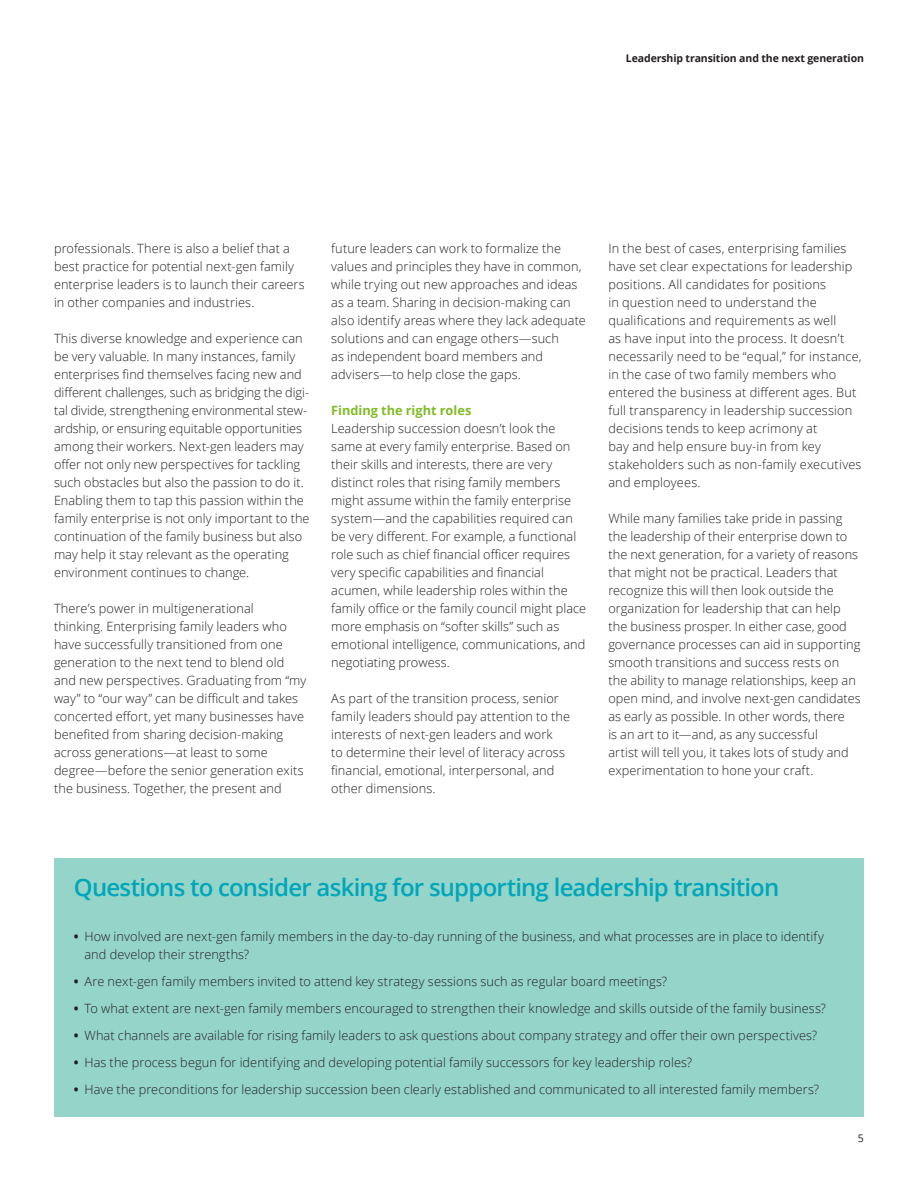
<style>
.page{position:relative;width:918px;height:1188px;background:#fff}
.page>*{position:absolute;margin:0;border:0;box-sizing:border-box;transform-origin:0 0}
.Subhead_A_-_GREEN{font:600 24px "Open Sans";letter-spacing:-.035em;color:#00a6b9}
.Body_copy__8_5_12pt{font:300 12.75px/18px "Open Sans";letter-spacing:.005em;color:#231f20}
.Subhead_A_-_GREEN-2{font:700 12.75px "Open Sans";letter-spacing:.005em;color:#82bb27}
.t1{font:700 10.5px "Open Sans";letter-spacing:-.01em;color:#231f20}
.t2{font:10.5px "Open Sans";color:#231f20}
.s1{font-weight:700}
</style>
<div class="page">
<div style="left:55px;top:859px;width:809px;height:258px;background:#95d4c9"></div>
<p class="t1" style="left:626px;top:51px;width:240px">Leadership transition and the next generation</p>
<p class="Body_copy__8_5_12pt" style="left:54px;top:239px;width:252px">professionals. There is also a belief that a best practice for potential next-gen family enterprise leaders is to launch their careers in other companies and industries.</p>
<p class="Body_copy__8_5_12pt" style="left:54px;top:329px;width:257px">This diverse knowledge and experience can be very valuable. In many instances, family enterprises find themselves facing new and different challenges, such as bridging the digi&shy;tal divide, strengthening environmental stew&shy;ardship, or ensuring equitable opportunities among their workers. Next-gen leaders may offer not only new perspectives for tackling such obstacles but also the passion to do it.<br>Enabling them to tap this passion within the family enterprise is not only important to the continuation of the family business but also may help it stay relevant as the operating environment continues to change.</p>
<p class="Body_copy__8_5_12pt" style="left:54px;top:599px;width:254px">There’s power in multigenerational<br>thinking. Enterprising family leaders who have successfully transitioned from one generation to the next tend to blend old and new perspectives. Graduating from “my way” to “our way” can be difficult and takes concerted effort, yet many businesses have benefited from sharing decision-making across generations—at least to some degree—before the senior generation exits the business. Together, the present and</p>
<p class="Body_copy__8_5_12pt" style="left:331px;top:239px;width:256px">future leaders can work to formalize the values and principles they have in common, while trying out new approaches and ideas as a team. Sharing in decision-making can also identify areas where they lack adequate solutions and can engage others—such<br>as independent board members and advisers—to help close the gaps.</p>
<p class="Subhead_A_-_GREEN-2" style="left:331px;top:401px;width:142px">Finding the right roles</p>
<p class="Body_copy__8_5_12pt" style="left:331px;top:419px;width:256px">Leadership succession doesn’t look the same at every family enterprise. Based on their skills and interests, there are very distinct roles that rising family members might assume within the family enterprise system—and the capabilities required can be very different. For example, a functional role such as chief financial officer requires very specific capabilities and financial acumen, while leadership roles within the family office or the family council might place more emphasis on “softer skills” such as emotional intelligence, communications, and negotiating prowess.</p>
<p class="Body_copy__8_5_12pt" style="left:331px;top:689px;width:240px">As part of the transition process, senior family leaders should pay attention to the interests of next-gen leaders and work<br>to determine their level of literacy across financial, emotional, interpersonal, and other dimensions.</p>
<p class="Body_copy__8_5_12pt" style="left:608px;top:239px;width:255px">In the best of cases, enterprising families have set clear expectations for leadership positions. All candidates for positions<br>in question need to understand the qualifications and requirements as well<br>as have input into the process. It doesn’t necessarily need to be “equal,” for instance, in the case of two family members who entered the business at different ages. But full transparency in leadership succession decisions tends to keep acrimony at<br>bay and help ensure buy-in from key stakeholders such as non-family executives and employees.</p>
<p class="Body_copy__8_5_12pt" style="left:608px;top:509px;width:254px">While many families take pride in passing the leadership of their enterprise down to the next generation, for a variety of reasons that might not be practical. Leaders that recognize this will then look outside the organization for leadership that can help the business prosper. In either case, good governance processes can aid in supporting smooth transitions and success rests on the ability to manage relationships, keep an open mind, and involve next-gen candidates as early as possible. In other words, there<br>is an art to it—and, as any successful<br>artist will tell you, it takes lots of study and experimentation to hone your craft.</p>
<p class="Subhead_A_-_GREEN" style="left:74px;top:871px;width:707px">Questions to consider asking for supporting leadership transition</p>
<p class="Body_copy__8_5_12pt" style="left:85px;top:927px;width:741px;text-indent:-11px"><span class="s1">•</span> How involved are next-gen family members in the day-to-day running of the business, and what processes are in place to identify and develop their strengths?</p>
<p class="Body_copy__8_5_12pt" style="left:74px;top:972px;width:595px"><span class="s1">•</span> Are next-gen family members invited to attend key strategy sessions such as regular board meetings?</p>
<p class="Body_copy__8_5_12pt" style="left:74px;top:999px;width:754px"><span class="s1">•</span> To what extent are next-gen family members encouraged to strengthen their knowledge and skills outside of the family business?</p>
<p class="Body_copy__8_5_12pt" style="left:74px;top:1026px;width:745px"><span class="s1">•</span> What channels are available for rising family leaders to ask questions about company strategy and offer their own perspectives?</p>
<p class="Body_copy__8_5_12pt" style="left:74px;top:1053px;width:620px"><span class="s1">•</span> Has the process begun for identifying and developing potential family successors for key leadership roles?</p>
<p class="Body_copy__8_5_12pt" style="left:74px;top:1080px;width:747px"><span class="s1">•</span> Have the preconditions for leadership succession been clearly established and communicated to all interested family members?</p>
<p class="t2" style="left:858px;top:1131px;width:8px">5</p>
</div>
